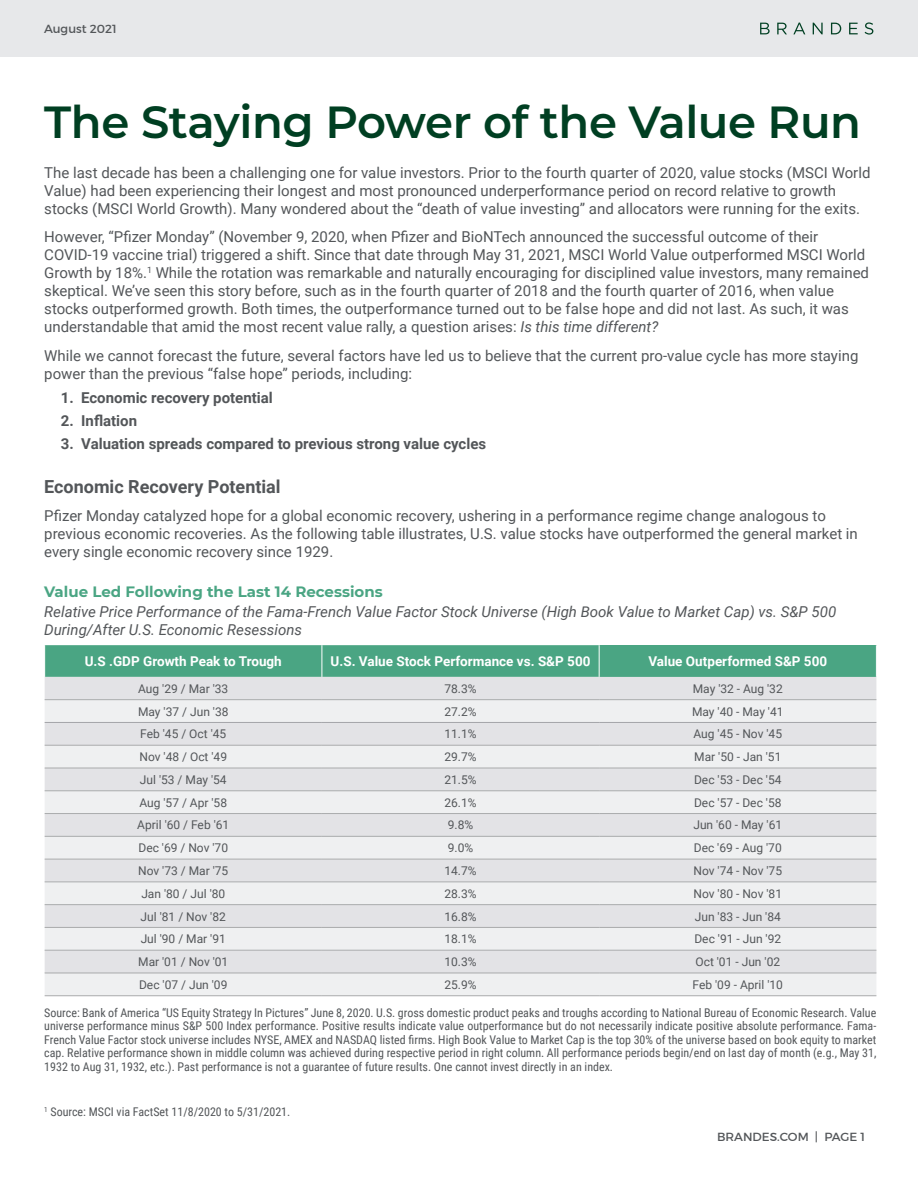
<style>
.page{position:relative;width:918px;height:1188px;background:#fff}
.page>*{position:absolute;margin:0;border:0;box-sizing:border-box;transform-origin:0 0}
.t1{font:600 45px "Montserrat";letter-spacing:-.01em;color:#003f22}
.t2{font:700 18px "Roboto";color:#535659}
.t3{font:15px/18px "Roboto";color:#535659}
.t4{font:italic 15px/18px "Roboto";color:#535659}
.t5{font:700 15px "Roboto";color:#535659}
.t6{font:700 15px "Montserrat";color:#4aa583}
.t7{font:700 13.5px "Roboto";color:#fff}
.t8{font:12px/13.5px "Roboto Condensed";color:#535659;text-align:justify}
.t9{font:12px "Roboto";color:#535659}
.t10{font:12px "Montserrat";color:#535659}
.s1{font-style:italic}
</style>
<div class="page">
<div style="left:0;top:0;width:918px;height:56px;background:#e7e8ea"></div>
<svg style="left:760px;top:23px;width:10px;height:11px"></svg>
<svg style="left:777px;top:23px;width:10px;height:11px"></svg>
<svg style="left:793px;top:23px;width:12px;height:11px"></svg>
<svg style="left:813px;top:23px;width:10px;height:11px"></svg>
<svg style="left:831px;top:23px;width:10px;height:11px"></svg>
<svg style="left:849px;top:23px;width:9px;height:11px"></svg>
<svg style="left:865px;top:22px;width:8px;height:13px"></svg>
<div style="left:45px;top:645px;width:554px;height:32px;background:#4aa583"></div>
<div style="left:599px;top:645px;width:277px;height:32px;background:#4aa583"></div>
<div style="left:45px;top:677px;width:831px;height:22px;background:#e3e3e6"></div>
<svg style="left:45px;top:700px;width:831px;height:295px;fill:#eff0f1"></svg>
<hr style="left:322px;top:645px;width:1px;height:32px;background:#fff">
<hr style="left:599px;top:645px;width:1px;height:32px;background:#fff">
<hr style="left:45px;top:699px;width:277px;height:1px;background:#a9abac">
<hr style="left:322px;top:699px;width:277px;height:1px;background:#a9abac">
<hr style="left:599px;top:699px;width:277px;height:1px;background:#a9abac">
<hr style="left:45px;top:995px;width:277px;height:1px;background:#a9abac">
<hr style="left:322px;top:995px;width:277px;height:1px;background:#a9abac">
<hr style="left:599px;top:995px;width:277px;height:1px;background:#a9abac">
<hr style="left:45px;top:722px;width:277px;height:1px;background:#a3a4a8">
<hr style="left:322px;top:722px;width:277px;height:1px;background:#a3a4a8">
<hr style="left:599px;top:722px;width:277px;height:1px;background:#a3a4a8">
<hr style="left:45px;top:745px;width:277px;height:1px;background:#a9abac">
<hr style="left:322px;top:745px;width:277px;height:1px;background:#a9abac">
<hr style="left:599px;top:745px;width:277px;height:1px;background:#a9abac">
<hr style="left:45px;top:768px;width:277px;height:1px;background:#a9abac">
<hr style="left:322px;top:768px;width:277px;height:1px;background:#a9abac">
<hr style="left:599px;top:768px;width:277px;height:1px;background:#a9abac">
<hr style="left:45px;top:791px;width:277px;height:1px;background:#a9abac">
<hr style="left:322px;top:791px;width:277px;height:1px;background:#a9abac">
<hr style="left:599px;top:791px;width:277px;height:1px;background:#a9abac">
<hr style="left:45px;top:813px;width:277px;height:1px;background:#a9abac">
<hr style="left:322px;top:813px;width:277px;height:1px;background:#a9abac">
<hr style="left:599px;top:813px;width:277px;height:1px;background:#a9abac">
<hr style="left:45px;top:836px;width:277px;height:1px;background:#a9abac">
<hr style="left:322px;top:836px;width:277px;height:1px;background:#a9abac">
<hr style="left:599px;top:836px;width:277px;height:1px;background:#a9abac">
<hr style="left:45px;top:859px;width:277px;height:1px;background:#a9abac">
<hr style="left:322px;top:859px;width:277px;height:1px;background:#a9abac">
<hr style="left:599px;top:859px;width:277px;height:1px;background:#a9abac">
<hr style="left:45px;top:882px;width:277px;height:1px;background:#a9abac">
<hr style="left:322px;top:882px;width:277px;height:1px;background:#a9abac">
<hr style="left:599px;top:882px;width:277px;height:1px;background:#a9abac">
<hr style="left:45px;top:904px;width:277px;height:1px;background:#a9abac">
<hr style="left:322px;top:904px;width:277px;height:1px;background:#a9abac">
<hr style="left:599px;top:904px;width:277px;height:1px;background:#a9abac">
<hr style="left:45px;top:927px;width:277px;height:1px;background:#a9abac">
<hr style="left:322px;top:927px;width:277px;height:1px;background:#a9abac">
<hr style="left:599px;top:927px;width:277px;height:1px;background:#a9abac">
<hr style="left:45px;top:950px;width:277px;height:1px;background:#a9abac">
<hr style="left:322px;top:950px;width:277px;height:1px;background:#a9abac">
<hr style="left:599px;top:950px;width:277px;height:1px;background:#a9abac">
<hr style="left:45px;top:973px;width:277px;height:1px;background:#a9abac">
<hr style="left:322px;top:973px;width:277px;height:1px;background:#a9abac">
<hr style="left:599px;top:973px;width:277px;height:1px;background:#a9abac">
<p class="t10" style="left:44px;top:21px;width:74px">August 2021</p>
<p class="t1" style="left:44px;top:90px;width:818px">The Staying Power of the Value Run</p>
<p class="t3" style="left:44px;top:163px;width:828px">The last decade has been a challenging one for value investors. Prior to the fourth quarter of 2020, value stocks (MSCI World<br>Value) had been experiencing their longest and most pronounced underperformance period on record relative to growth stocks (MSCI World Growth). Many wondered about the “death of value investing” and allocators were running for the exits.</p>
<p class="t3" style="left:44px;top:228px;width:826px">However, “Pfizer Monday” (November 9, 2020, when Pfizer and BioNTech announced the successful outcome of their COVID-19 vaccine trial) triggered a shift. Since that date through May 31, 2021, MSCI World Value outperformed MSCI World Growth by 18%.<sup>1</sup> While the rotation was remarkable and naturally encouraging for disciplined value investors, many remained skeptical. We’ve seen this story before, such as in the fourth quarter of 2018 and the fourth quarter of 2016, when value stocks outperformed growth. Both times, the outperformance turned out to be false hope and did not last. As such, it was understandable that amid the most recent value rally, a question arises: <span class="s1">Is this time different?</span></p>
<p class="t3" style="left:44px;top:346px;width:816px">While we cannot forecast the future, several factors have led us to believe that the current pro-value cycle has more staying power than the previous “false hope” periods, including:</p>
<p class="t5" style="left:61px;top:387px;width:214px">1. Economic recovery potential</p>
<p class="t5" style="left:61px;top:410px;width:78px">2. Inflation</p>
<p class="t5" style="left:61px;top:434px;width:427px">3. Valuation spreads compared to previous strong value cycles</p>
<p class="t2" style="left:44px;top:474px;width:238px">Economic Recovery Potential</p>
<p class="t3" style="left:44px;top:507px;width:815px">Pfizer Monday catalyzed hope for a global economic recovery, ushering in a performance regime change analogous to previous economic recoveries. As the following table illustrates, U.S. value stocks have outperformed the general market in every single economic recovery since 1929.</p>
<p class="t6" style="left:44px;top:581px;width:340px">Value Led Following the Last 14 Recessions</p>
<p class="t4" style="left:44px;top:602px;width:794px">Relative Price Performance of the Fama-French Value Factor Stock Universe (High Book Value to Market Cap) vs. S&amp;P 500<br>During/After U.S. Economic Resessions</p>
<p class="t7" style="left:85px;top:652px;width:199px">U.S .GDP Growth Peak to Trough</p>
<p class="t7" style="left:331px;top:652px;width:261px">U.S. Value Stock Performance vs. S&amp;P 500</p>
<p class="t7" style="left:648px;top:652px;width:180px">Value Outperformed S&amp;P 500</p>
<p class="t9" style="left:138px;top:680px;width:92px">Aug '29 / Mar '33</p>
<p class="t9" style="left:444px;top:680px;width:34px">78.3%</p>
<p class="t9" style="left:693px;top:680px;width:92px">May '32 - Aug '32</p>
<p class="t9" style="left:138px;top:703px;width:92px">May '37 / Jun '38</p>
<p class="t9" style="left:444px;top:703px;width:34px">27.2%</p>
<p class="t9" style="left:692px;top:703px;width:93px">May '40 - May '41</p>
<p class="t9" style="left:140px;top:726px;width:88px">Feb '45 / Oct '45</p>
<p class="t9" style="left:444px;top:726px;width:34px">11.1%</p>
<p class="t9" style="left:694px;top:726px;width:90px">Aug '45 - Nov '45</p>
<p class="t9" style="left:140px;top:748px;width:89px">Nov '48 / Oct '49</p>
<p class="t9" style="left:444px;top:748px;width:34px">29.7%</p>
<p class="t9" style="left:694px;top:748px;width:89px">Mar '50 - Jan '51</p>
<p class="t9" style="left:140px;top:771px;width:88px">Jul '53 / May '54</p>
<p class="t9" style="left:444px;top:771px;width:34px">21.5%</p>
<p class="t9" style="left:694px;top:771px;width:89px">Dec '53 - Dec '54</p>
<p class="t9" style="left:139px;top:794px;width:89px">Aug '57 / Apr '58</p>
<p class="t9" style="left:444px;top:794px;width:34px">26.1%</p>
<p class="t9" style="left:694px;top:794px;width:89px">Dec '57 - Dec '58</p>
<p class="t9" style="left:137px;top:817px;width:94px">April '60 / Feb '61</p>
<p class="t9" style="left:448px;top:817px;width:27px">9.8%</p>
<p class="t9" style="left:693px;top:817px;width:90px">Jun '60 - May '61</p>
<p class="t9" style="left:138px;top:840px;width:91px">Dec '69 / Nov '70</p>
<p class="t9" style="left:448px;top:840px;width:27px">9.0%</p>
<p class="t9" style="left:694px;top:840px;width:89px">Dec '69 - Aug '70</p>
<p class="t9" style="left:138px;top:862px;width:92px">Nov '73 / Mar '75</p>
<p class="t9" style="left:444px;top:862px;width:34px">14.7%</p>
<p class="t9" style="left:694px;top:862px;width:90px">Nov '74 - Nov '75</p>
<p class="t9" style="left:141px;top:885px;width:85px">Jan '80 / Jul '80</p>
<p class="t9" style="left:444px;top:885px;width:34px">28.3%</p>
<p class="t9" style="left:694px;top:885px;width:90px">Nov '80 - Nov '81</p>
<p class="t9" style="left:141px;top:908px;width:87px">Jul '81 / Nov '82</p>
<p class="t9" style="left:444px;top:908px;width:34px">16.8%</p>
<p class="t9" style="left:695px;top:908px;width:88px">Jun '83 - Jun '84</p>
<p class="t9" style="left:141px;top:931px;width:87px">Jul '90 / Mar '91</p>
<p class="t9" style="left:444px;top:931px;width:34px">18.1%</p>
<p class="t9" style="left:694px;top:931px;width:88px">Dec '91 - Jun '92</p>
<p class="t9" style="left:138px;top:953px;width:92px">Mar '01 / Nov '01</p>
<p class="t9" style="left:444px;top:953px;width:34px">10.3%</p>
<p class="t9" style="left:695px;top:953px;width:86px">Oct '01 - Jun '02</p>
<p class="t9" style="left:139px;top:976px;width:90px">Dec '07 / Jun '09</p>
<p class="t9" style="left:444px;top:976px;width:34px">25.9%</p>
<p class="t9" style="left:693px;top:976px;width:92px">Feb '09 - April '10</p>
<p class="t8" style="left:44px;top:1005px;width:834px">Source: Bank of America “US Equity Strategy In Pictures” June 8, 2020. U.S. gross domestic product peaks and troughs according to National Bureau of Economic Research. Value universe performance minus S&amp;P 500 Index performance. Positive results indicate value outperformance but do not necessarily indicate positive absolute performance. Fama-French Value Factor stock universe includes NYSE, AMEX and NASDAQ listed firms. High Book Value to Market Cap is the top 30% of the universe based on book equity to market cap. Relative performance shown in middle column was achieved during respective period in right column. All performance periods begin/end on last day of month (e.g., May 31, 1932 to Aug 31, 1932, etc.). Past performance is not a guarantee of future results. One cannot invest directly in an index.</p>
<p class="t8" style="left:44px;top:1105px;width:248px"><sup>1</sup> Source: MSCI via FactSet 11/8/2020 to 5/31/2021.</p>
<p class="t10" style="left:717px;top:1129px;width:150px">BRANDES.COM | PAGE 1</p>
</div>
